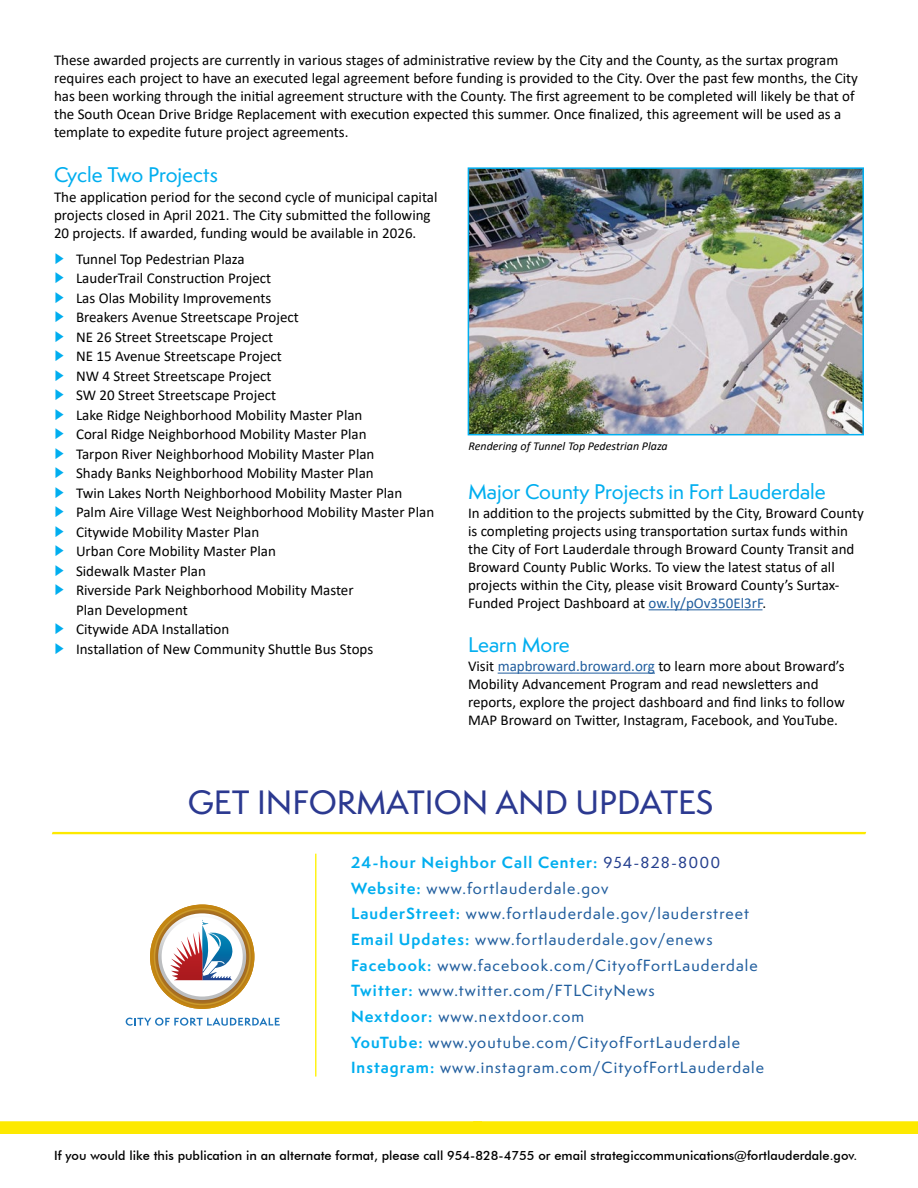
<style>
.page{position:relative;width:918px;height:1188px;background:#fff}
.page>*{position:absolute;margin:0;border:0;box-sizing:border-box;transform-origin:0 0}
.t1{font:500 31.05px "Semplicita Pro";color:#2b3990}
.t2{font:500 19.5px "Semplicita Pro";color:#00aeef}
.t3{font:15px/18px "Calibri";color:#000}
.t4{font:500 14.85px/25.7px "Semplicita Pro";letter-spacing:.075em;color:#215e9e}
.t5{font:500 12.75px "Futura BT";color:#000}
.t6{font:italic 12px "Calibri";color:#000}
.s1{font-family:"Semplicita Pro";font-weight:500;color:#00aeef}
.s2{color:#215e9e}
.s3{font-weight:700;color:#00aeef}
.s4{color:#25408f}
</style>
<div class="page">
<hr style="left:649px;top:609px;width:114px;height:1px;background:#215e9e">
<hr style="left:498px;top:673px;width:157px;height:1px;background:#215e9e">
<svg style="left:0;top:1121px;width:918px;height:13px;background:#fde905"></svg>
<hr style="left:52px;top:832px;width:814px;height:2px;background:#fde900">
<hr style="left:315px;top:854px;width:1px;height:223px;background:#fff200">
<svg style="left:150px;top:905px;width:104px;height:104px"></svg>
<svg style="left:126px;top:1017px;width:154px;height:9px"></svg>
<img style="left:471px;top:170px;width:390px;height:262px">
<div style="left:468px;top:167px;width:396px;height:268px;border:2px solid #00aeef"></div>
<p class="t3" style="left:54px;top:51px;width:806px">These awarded projects are currently in various stages of administrative review by the City and the County, as the surtax program requires each project to have an executed legal agreement before funding is provided to the City. Over the past few months, the City has been working through the initial agreement structure with the County. The first agreement to be completed will likely be that of the South Ocean Drive Bridge Replacement with execution expected this summer. Once finalized, this agreement will be used as a template to expedite future project agreements.</p>
<h2 class="t2" style="left:54px;top:161px;width:165px">Cycle Two Projects</h2>
<p class="t3" style="left:54px;top:187px;width:385px">The application period for the second cycle of municipal capital projects closed in April 2021. The City submitted the following<br>20 projects. If awarded, funding would be available in 2026.</p>
<p class="t3" style="left:54px;top:250px;width:192px"><span class="s1">►</span> Tunnel Top Pedestrian Plaza</p>
<p class="t3" style="left:54px;top:269px;width:219px"><span class="s1">►</span> LauderTrail Construction Project</p>
<p class="t3" style="left:54px;top:289px;width:219px"><span class="s1">►</span> Las Olas Mobility Improvements</p>
<p class="t3" style="left:54px;top:308px;width:246px"><span class="s1">►</span> Breakers Avenue Streetscape Project</p>
<p class="t3" style="left:54px;top:328px;width:221px"><span class="s1">►</span> NE 26 Street Streetscape Project</p>
<p class="t3" style="left:54px;top:347px;width:229px"><span class="s1">►</span> NE 15 Avenue Streetscape Project</p>
<p class="t3" style="left:54px;top:367px;width:219px"><span class="s1">►</span> NW 4 Street Streetscape Project</p>
<p class="t3" style="left:54px;top:386px;width:224px"><span class="s1">►</span> SW 20 Street Streetscape Project</p>
<p class="t3" style="left:54px;top:406px;width:310px"><span class="s1">►</span> Lake Ridge Neighborhood Mobility Master Plan</p>
<p class="t3" style="left:54px;top:425px;width:314px"><span class="s1">►</span> Coral Ridge Neighborhood Mobility Master Plan</p>
<p class="t3" style="left:54px;top:445px;width:322px"><span class="s1">►</span> Tarpon River Neighborhood Mobility Master Plan</p>
<p class="t3" style="left:54px;top:464px;width:321px"><span class="s1">►</span> Shady Banks Neighborhood Mobility Master Plan</p>
<p class="t3" style="left:54px;top:484px;width:350px"><span class="s1">►</span> Twin Lakes North Neighborhood Mobility Master Plan</p>
<p class="t3" style="left:54px;top:503px;width:382px"><span class="s1">►</span> Palm Aire Village West Neighborhood Mobility Master Plan</p>
<p class="t3" style="left:54px;top:523px;width:207px"><span class="s1">►</span> Citywide Mobility Master Plan</p>
<p class="t3" style="left:54px;top:542px;width:224px"><span class="s1">►</span> Urban Core Mobility Master Plan</p>
<p class="t3" style="left:54px;top:562px;width:153px"><span class="s1">►</span> Sidewalk Master Plan</p>
<p class="t3" style="left:54px;top:581px;width:301px"><span class="s1">►</span> Riverside Park Neighborhood Mobility Master</p>
<p class="t3" style="left:76px;top:601px;width:113px">Plan Development</p>
<p class="t3" style="left:54px;top:620px;width:177px"><span class="s1">►</span> Citywide ADA Installation</p>
<p class="t3" style="left:54px;top:640px;width:321px"><span class="s1">►</span> Installation of New Community Shuttle Bus Stops</p>
<p class="t6" style="left:469px;top:438px;width:201px">Rendering of Tunnel Top Pedestrian Plaza</p>
<h2 class="t2" style="left:468px;top:477px;width:359px">Major County Projects in Fort Lauderdale</h2>
<p class="t3" style="left:468px;top:504px;width:397px">In addition to the projects submitted by the City, Broward County is completing projects using transportation surtax funds within the City of Fort Lauderdale through Broward County Transit and Broward County Public Works. To view the latest status of all projects within the City, please visit Broward County’s Surtax-Funded Project Dashboard at <span class="s2">ow.ly/pOv350El3rF</span>.</p>
<h2 class="t2" style="left:468px;top:631px;width:103px">Learn More</h2>
<p class="t3" style="left:468px;top:657px;width:378px">Visit <span class="s2">mapbroward.broward.org</span> to learn more about Broward’s Mobility Advancement Program and read newsletters and reports, explore the project dashboard and find links to follow MAP Broward on Twitter, Instagram, Facebook, and YouTube.</p>
<h1 class="t1" style="left:188px;top:780px;width:527px">GET INFORMATION AND UPDATES</h1>
<p class="t4" style="left:351px;top:850px;width:415px"><span class="s3">24-hour Neighbor Call Center:</span> <span class="s4">954-828-8000<br></span><span class="s3">Website:</span> www.fortlauderdale.gov<br><span class="s3">LauderStreet:</span> www.fortlauderdale.gov/lauderstreet <span class="s3">Email Updates:</span> www.fortlauderdale.gov/enews <span class="s3">Facebook:</span> www.facebook.com/CityofFortLauderdale <span class="s3">Twitter:</span> www.twitter.com/FTLCityNews<br><span class="s3">Nextdoor:</span> www.nextdoor.com<br><span class="s3">YouTube:</span> www.youtube.com/CityofFortLauderdale <span class="s3">Instagram:</span> www.instagram.com/CityofFortLauderdale</p>
<p class="t5" style="left:54px;top:1148px;width:805px">If you would like this publication in an alternate format, please call 954-828-4755 or email strategiccommunications@fortlauderdale.gov.</p>
</div>
